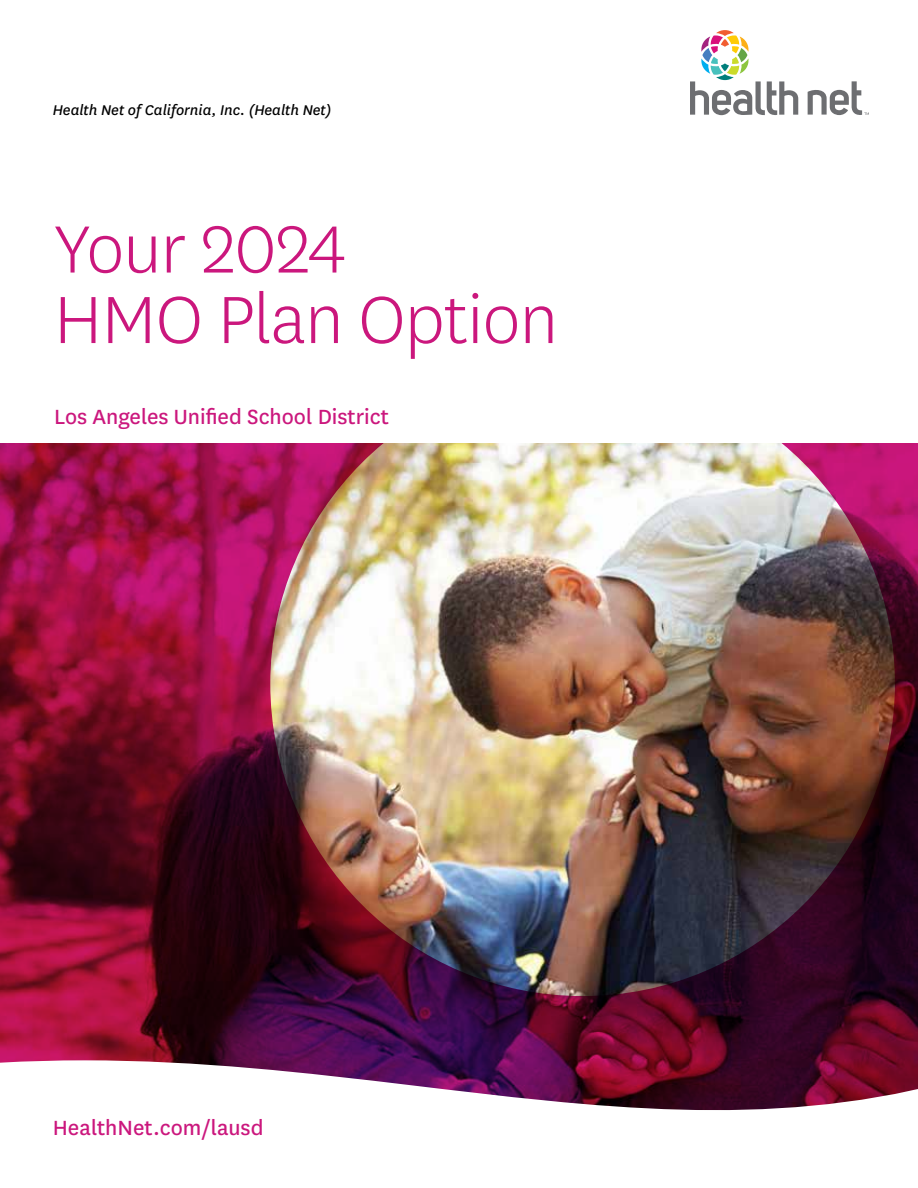
<style>
.page{position:relative;width:918px;height:1188px;background:#fff}
.page>*{position:absolute;margin:0;border:0;box-sizing:border-box;transform-origin:0 0}
.t1{font:300 78px/70.5px "Centene Sans";letter-spacing:-.01em;color:#cb177d}
.t2{font:24px "Centene Sans";color:#cb177d}
.t3{font:italic 16.5px "Centene Sans";color:#000}
</style>
<div class="page">
<img style="left:0;top:443px;width:918px;height:617px">
<svg style="left:0;top:1060px;width:918px;height:51px"></svg>
<svg style="left:690px;top:30px;width:108px;height:85px"></svg>
<svg style="left:808px;top:81px;width:61px;height:34px"></svg>
<p class="t3" style="left:53px;top:100px;width:280px">Health Net of California, Inc. (Health Net)</p>
<h1 class="t1" style="left:54px;top:211px;width:506px">Your 2024<br>HMO Plan Option</h1>
<h2 class="t2" style="left:54px;top:401px;width:336px">Los Angeles Unified School District</h2>
<p class="t2" style="left:53px;top:1112px;width:212px">HealthNet.com/lausd</p>
</div>
